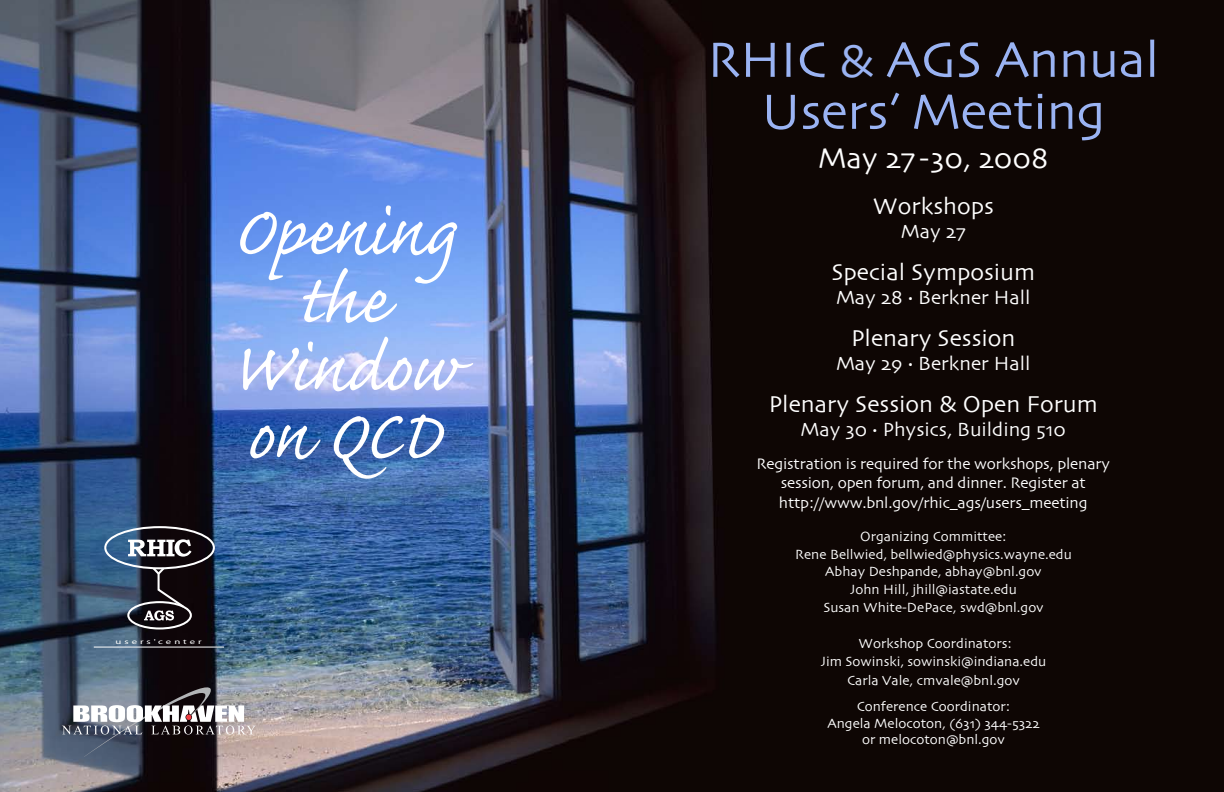
<style>
.page{position:relative;width:1224px;height:792px;background:#fff}
.page>*{position:absolute;margin:0;border:0;box-sizing:border-box;transform-origin:0 0}
.t1{font:88px/68px "Caflisch Script";letter-spacing:-.005em;color:#fff;text-align:center}
.t2{font:52px/52px "Skia";letter-spacing:-.005em;color:#9ab3f3;text-align:center}
.t3{font:30px "Skia";color:#fff}
.t4{font:24px "Skia";color:#fff}
.t5{font:20px "Skia";color:#fff}
.t6{font:16px/19.2px "Skia";letter-spacing:-.01em;color:#fff;text-align:center}
.t7{font:14px/17.7px "Skia";color:#fff;text-align:center}
.t8{font:300 7.1px "Helvetica";letter-spacing:.285em;color:#fff;scale:1.5 1}
.s1{font-size:48px}
.s2{font-size:10px}
</style>
<div class="page">
<img style="left:0;top:0;width:1224px;height:792px">
<svg style="left:62px;top:687px;width:194px;height:70px;background:#717178"></svg>
<div style="left:104px;top:526px;width:111px;height:43px;border:2px solid #fff;border-radius:50%"></div>
<div style="left:127px;top:601px;width:65px;height:29px;border:2px solid #fff;border-radius:50%"></div>
<svg style="left:128px;top:539px;width:64px;height:18px"></svg>
<svg style="left:144px;top:565px;width:42px;height:56px;background:#3a3437"></svg>
<hr style="left:94px;top:647px;width:130px;height:1px;background:#fff">
<h1 class="t1" style="left:230px;top:202px;width:228px">Opening the<br>Window on QCD</h1>
<p class="t8" style="left:115px;top:637px;width:59px">users' center</p>
<h2 class="t2" style="left:707px;top:37px;width:453px">RHIC <span class="s1">&amp;</span> AGS Annual<br>Users’ Meeting</h2>
<h3 class="t3" style="left:818px;top:141px;width:232px">May 27-30, 2008</h3>
<h3 class="t4" style="left:873px;top:192px;width:123px">Workshops</h3>
<h3 class="t5" style="left:901px;top:220px;width:66px">May 27</h3>
<h3 class="t4" style="left:831px;top:258px;width:205px">Special Symposium</h3>
<h3 class="t5" style="left:836px;top:286px;width:196px">May 28 <span class="s2">•</span> Berkner Hall</h3>
<h3 class="t4" style="left:851px;top:324px;width:166px">Plenary Session</h3>
<h3 class="t5" style="left:836px;top:352px;width:196px">May 29 <span class="s2">•</span> Berkner Hall</h3>
<h3 class="t4" style="left:769px;top:390px;width:331px">Plenary Session &amp; Open Forum</h3>
<h3 class="t5" style="left:801px;top:418px;width:267px">May 30 <span class="s2">•</span> Physics, Building 510</h3>
<p class="t6" style="left:757px;top:455px;width:355px">Registration is required for the workshops, plenary session, open forum, and dinner. Register at http://www.bnl.gov/rhic_ags/users_meeting</p>
<p class="t7" style="left:795px;top:528px;width:278px">Organizing Committee:<br>Rene Bellwied, bellwied@physics.wayne.edu Abhay Deshpande, abhay@bnl.gov<br>John Hill, jhill@iastate.edu<br>Susan White-DePace, swd@bnl.gov</p>
<p class="t7" style="left:821px;top:635px;width:227px;line-height:18.5px">Workshop Coordinators:<br>Jim Sowinski, sowinski@indiana.edu<br>Carla Vale, cmvale@bnl.gov</p>
<p class="t7" style="left:828px;top:699px;width:213px;line-height:16.8px">Conference Coordinator:<br>Angela Melocoton, (631) 344-5322 or melocoton@bnl.gov</p>
</div>
